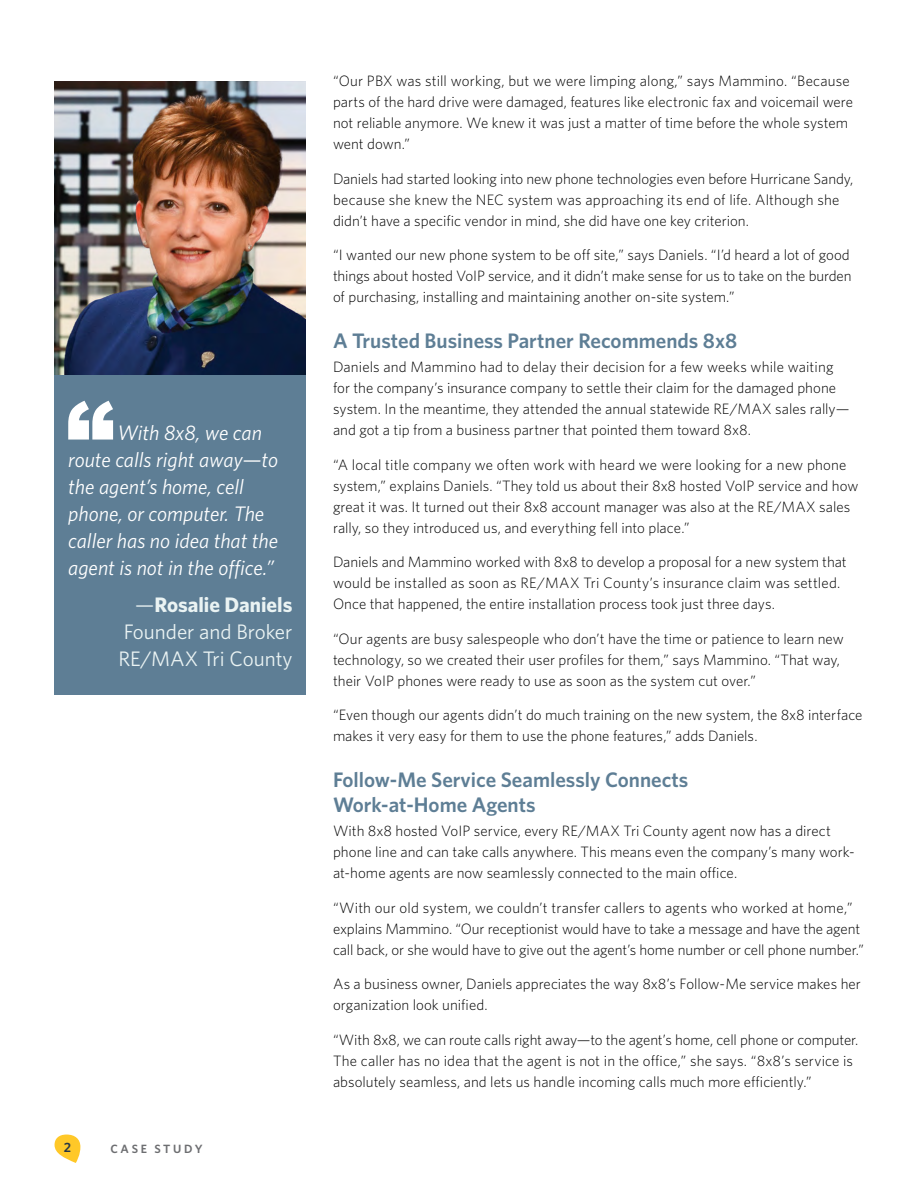
<style>
.page{position:relative;width:918px;height:1188px;background:#fff}
.page>*{position:absolute;margin:0;border:0;box-sizing:border-box;transform-origin:0 0}
.t1{font:italic 21px/27px "Whitney";color:#fff}
.t2{font:600 21px/25.2px "Whitney";color:#5e7e95}
.t3{font:21px/27px "Whitney";color:#eaf3f3;text-align:justify}
.t4{font:300 15px/21px "Whitney";color:#000}
.t5{font:600 13.5px "Whitney";color:#263746}
.t6{font:600 12px "Whitney";letter-spacing:.22em;color:#6d6e71}
.s1{font-weight:700}
</style>
<div class="page">
<svg style="left:55px;top:1135px;width:25px;height:28px"></svg>
<img style="left:54px;top:81px;width:252px;height:294px">
<div style="left:55px;top:375px;width:251px;height:319px;background:#5e7e95"></div>
<svg style="left:68px;top:401px;width:45px;height:39px"></svg>
<h1 class="t1" style="left:68px;top:418px;width:211px;text-indent:49px">With 8x8, we can route calls right away—to the agent’s home, cell phone, or computer. The caller has no idea that the agent is not in the office.”</h1>
<h1 class="t3" style="left:118px;top:591px;width:176px;text-indent:17px">—<span class="s1">Rosalie Daniels </span>Founder and Broker RE/MAX Tri County</h1>
<p class="t5" style="left:64px;top:1138px;width:9px">2</p>
<p class="t6" style="left:110px;top:1140px;width:94px">CASE STUDY</p>
<p class="t4" style="left:333px;top:70px;width:522px">“Our PBX was still working, but we were limping along,” says Mammino. “Because parts of the hard drive were damaged, features like electronic fax and voicemail were not reliable anymore. We knew it was just a matter of time before the whole system went down.”</p>
<p class="t4" style="left:333px;top:168px;width:522px">Daniels had started looking into new phone technologies even before Hurricane Sandy, because she knew the NEC system was approaching its end of life. Although she didn’t have a specific vendor in mind, she did have one key criterion.</p>
<p class="t4" style="left:333px;top:244px;width:520px;text-align:justify">“I wanted our new phone system to be off site,” says Daniels. “I’d heard a lot of good things about hosted VoIP service, and it didn’t make sense for us to take on the burden of purchasing, installing and maintaining another on-site system.”</p>
<h1 class="t2" style="left:333px;top:327px;width:406px">A Trusted Business Partner Recommends 8x8</h1>
<p class="t4" style="left:333px;top:356px;width:518px">Daniels and Mammino had to delay their decision for a few weeks while waiting for the company’s insurance company to settle their claim for the damaged phone system. In the meantime, they attended the annual statewide RE/MAX sales rally— and got a tip from a business partner that pointed them toward 8x8.</p>
<p class="t4" style="left:333px;top:454px;width:527px">“A local title company we often work with heard we were looking for a new phone system,” explains Daniels. “They told us about their 8x8 hosted VoIP service and how great it was. It turned out their 8x8 account manager was also at the RE/MAX sales rally, so they introduced us, and everything fell into place.”</p>
<p class="t4" style="left:333px;top:551px;width:515px">Daniels and Mammino worked with 8x8 to develop a proposal for a new system that would be installed as soon as RE/MAX Tri County’s insurance claim was settled.<br>Once that happened, the entire installation process took just three days.</p>
<p class="t4" style="left:333px;top:628px;width:512px">“Our agents are busy salespeople who don’t have the time or patience to learn new technology, so we created their user profiles for them,” says Mammino. “That way, their VoIP phones were ready to use as soon as the system cut over.”</p>
<p class="t4" style="left:333px;top:704px;width:531px">“Even though our agents didn’t do much training on the new system, the 8x8 interface makes it very easy for them to use the phone features,” adds Daniels.</p>
<h1 class="t2" style="left:333px;top:766px;width:357px">Follow-Me Service Seamlessly Connects<br>Work-at-Home Agents</h1>
<p class="t4" style="left:333px;top:820px;width:523px">With 8x8 hosted VoIP service, every RE/MAX Tri County agent now has a direct phone line and can take calls anywhere. This means even the company’s many work&shy;at-home agents are now seamlessly connected to the main office.</p>
<p class="t4" style="left:333px;top:897px;width:533px">“With our old system, we couldn’t transfer callers to agents who worked at home,” explains Mammino. “Our receptionist would have to take a message and have the agent call back, or she would have to give out the agent’s home number or cell phone number.”</p>
<p class="t4" style="left:333px;top:973px;width:529px">As a business owner, Daniels appreciates the way 8x8’s Follow-Me service makes her organization look unified.</p>
<p class="t4" style="left:333px;top:1029px;width:527px">“With 8x8, we can route calls right away—to the agent’s home, cell phone or computer.<br>The caller has no idea that the agent is not in the office,” she says. “8x8’s service is absolutely seamless, and lets us handle incoming calls much more efficiently.”</p>
</div>
